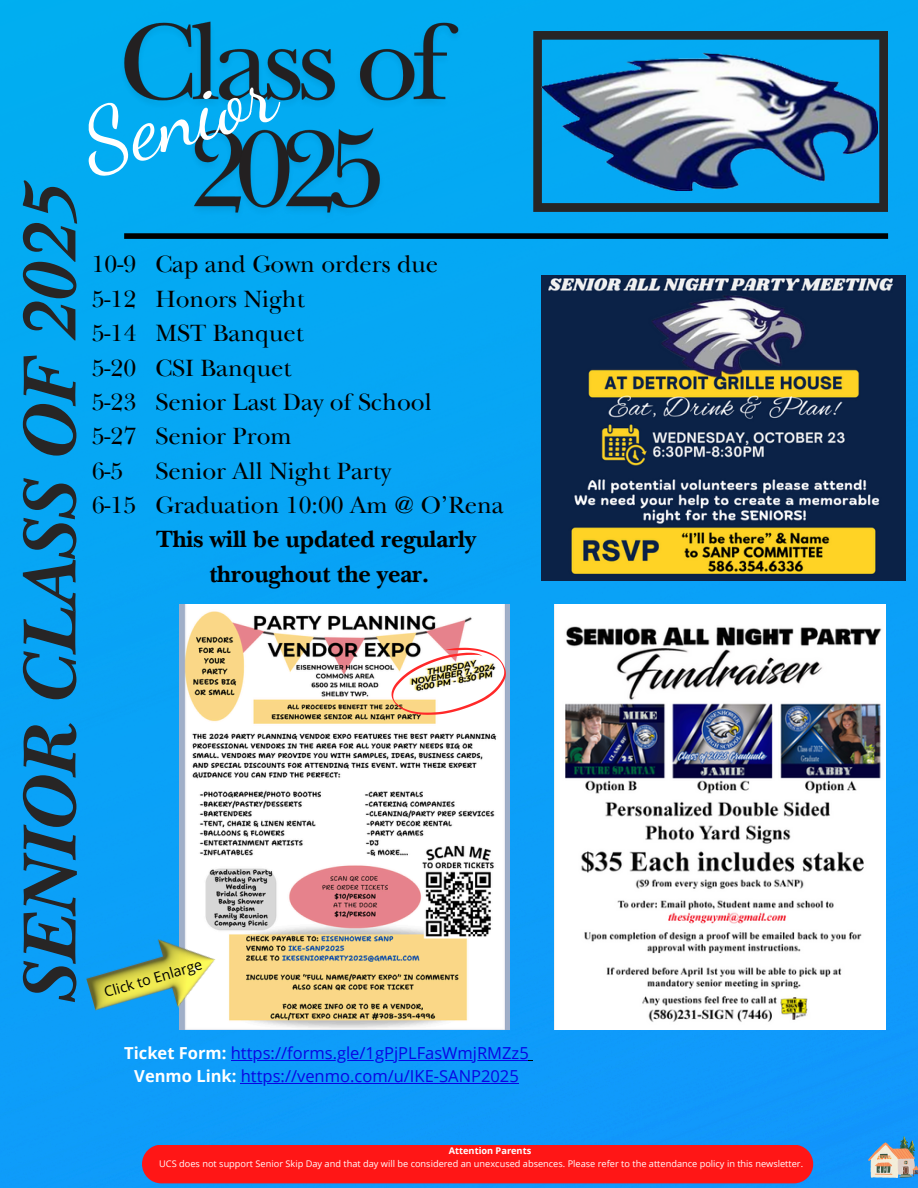
<style>
.page{position:relative;width:918px;height:1188px;background:#fff}
.page>*{position:absolute;margin:0;border:0;box-sizing:border-box;transform-origin:0 0}
.t1{font:86.25px "Dancing Script";color:#fff}
.t2{font:italic 700 78.6px "New Baskerville ITC Pro";color:#272525}
.t3{font:24.75px/34.3px "New Baskerville ITC Pro";color:#000}
.t4{font:700 24.75px "New Baskerville ITC Pro";color:#000}
.t5{font:16.5px "Open Sans";color:#0805e3}
.t6{font:14.25px "Open Sans";color:#000}
.t7{font:9.15px "Open Sans";color:#fff}
.t8{font:700 9.15px "Open Sans";color:#fff}
.s1{font-weight:700;color:#fff}
</style>
<div class="page">
<img style="left:0;top:0;width:918px;height:1188px">
<img style="left:869px;top:1136px;width:49px;height:42px">
<div style="left:124px;top:233px;width:764px;height:6px;background:#000"></div>
<svg style="left:533px;top:31px;width:355px;height:181px;background:#15688f"></svg>
<img style="left:542px;top:53px;width:335px;height:137px">
<div style="left:142px;top:1145px;width:671px;height:38px;background:#ff1616;border-radius:19px"></div>
<img style="left:180px;top:605px;width:329px;height:425px">
<img style="left:392px;top:648px;width:114px;height:67px">
<img style="left:81px;top:926px;width:144px;height:104px">
<img style="left:554px;top:605px;width:331px;height:425px">
<img style="left:542px;top:276px;width:363px;height:305px">
<img style="left:113px;top:15px;width:356px;height:229px">
<hr style="left:231px;top:1060px;width:298px;height:1px;background:#0805e3">
<hr style="left:241px;top:1083px;width:278px;height:1px;background:#0805e3">
<p class="t1" style="left:69px;top:97px;width:199px;rotate:-17deg">Senior</p>
<h4 class="t2" style="left:23px;top:1005px;width:820px;rotate:-90deg">SENIOR CLASS OF 2025</h4>
<p class="t3" style="left:92px;top:251px;width:348px">10-9 Cap and Gown orders due<br>5-12 Honors Night<br>5-14 MST Banquet<br>5-20 CSI Banquet<br>5-23 Senior Last Day of School<br>5-27 Senior Prom<br>6-5</p>
<p class="t3" style="left:156px;top:457px;width:237px">Senior All Night Party</p>
<p class="t3" style="left:92px;top:492px;width:413px">6-15 Graduation 10:00 Am @ O’Rena</p>
<p class="t4" style="left:156px;top:531px;width:322px">This will be updated regularly</p>
<p class="t4" style="left:209px;top:565px;width:221px">throughout the year.</p>
<p class="t6" style="left:102px;top:983px;width:103px;rotate:-16deg">Click to Enlarge</p>
<p class="t5" style="left:124px;top:1041px;width:406px"><span class="s1">Ticket Form:</span> https://forms.gle/1gPjPLFasWmjRMZz5</p>
<p class="t5" style="left:134px;top:1064px;width:386px"><span class="s1">Venmo Link:</span> https://venmo.com/u/IKE-SANP2025</p>
<h6 class="t8" style="left:449px;top:1144px;width:84px">Attention Parents</h6>
<h5 class="t7" style="left:159px;top:1157px;width:645px">UCS does not support Senior Skip Day and that day will be considered an unexcused absences. Please refer to the attendance policy in this newsletter.</h5>
</div>
